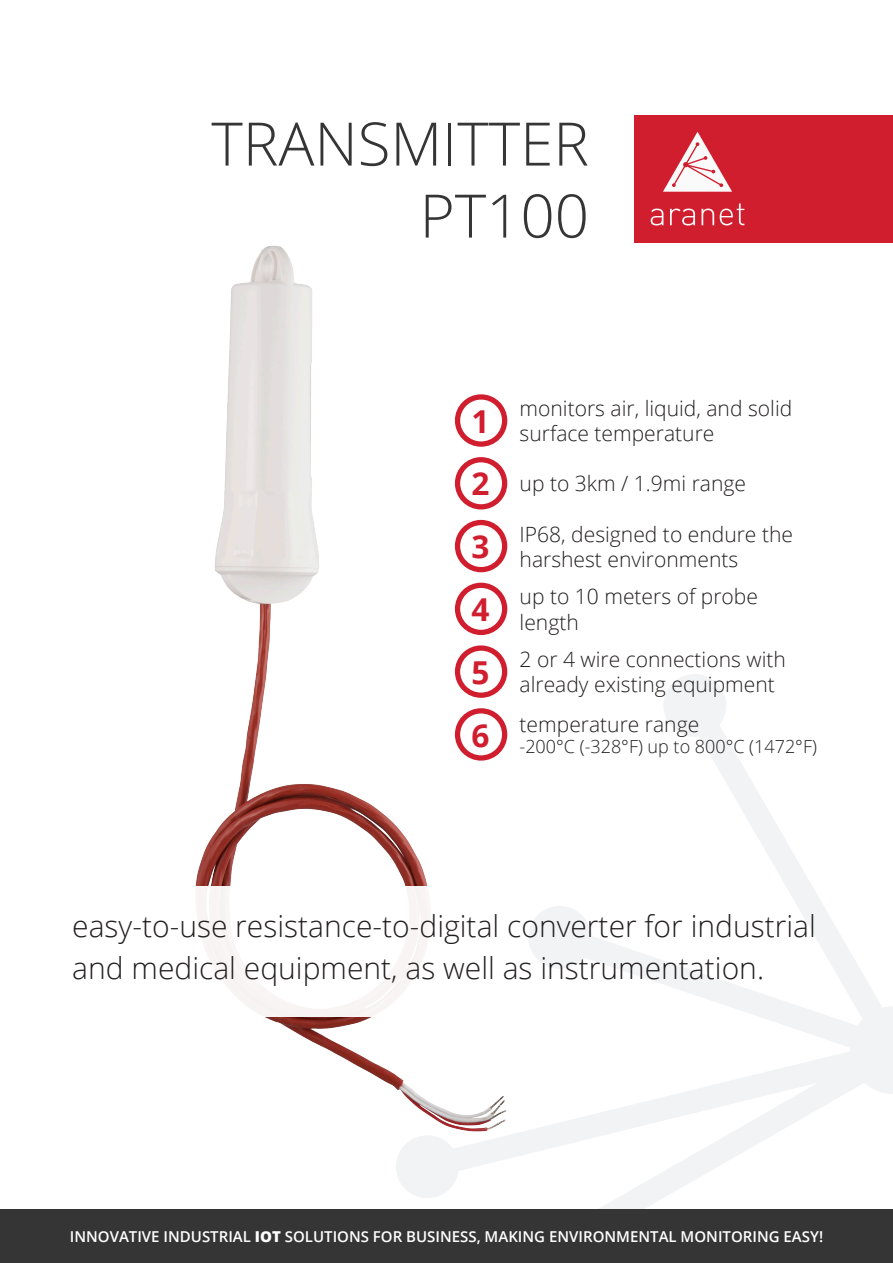
<style>
.page{position:relative;width:893px;height:1263px;background:#fff}
.page>*{position:absolute;margin:0;border:0;box-sizing:border-box;transform-origin:0 0}
.t1{font:300 60px/72px "Open Sans";color:#363536;text-align:right}
.t2{font:700 31.65px "Open Sans";color:#d01e2e}
.t3{font:300 30px/42px "Open Sans";color:#231f20}
.Paragraph_Style_1{font:300 21px/25.2px "Open Sans";color:#231f20}
.Paragraph_Style_1-2{font:300 18px "Open Sans";color:#231f20}
.t4{font:600 15px "Open Sans";color:#fff}
.s1{font-weight:800}
</style>
<div class="page">
<svg style="left:264px;top:674px;width:629px;height:536px"></svg>
<img style="left:195px;top:245px;width:356px;height:934px">
<div style="left:634px;top:115px;width:127px;height:127px;background:#d01e2e"></div>
<svg style="left:651px;top:209px;width:12px;height:16px"></svg>
<svg style="left:670px;top:209px;width:25px;height:16px"></svg>
<svg style="left:701px;top:209px;width:13px;height:16px"></svg>
<svg style="left:720px;top:203px;width:24px;height:22px"></svg>
<svg style="left:663px;top:132px;width:69px;height:60px"></svg>
<div style="left:759px;top:115px;width:134px;height:127px;background:#d01e2e"></div>
<div style="left:145px;top:886px;width:301px;height:130px;background:#fff"></div>
<div style="left:0;top:1210px;width:893px;height:53px;background:#363536"></div>
<div style="left:455px;top:394px;width:52px;height:53px;border:5px solid #d01e2e;border-radius:50%"></div>
<div style="left:455px;top:457px;width:52px;height:52px;border:5px solid #d01e2e;border-radius:50%"></div>
<div style="left:455px;top:520px;width:52px;height:52px;border:5px solid #d01e2e;border-radius:50%"></div>
<div style="left:455px;top:583px;width:52px;height:52px;border:5px solid #d01e2e;border-radius:50%"></div>
<div style="left:455px;top:645px;width:52px;height:53px;border:5px solid #d01e2e;border-radius:50%"></div>
<div style="left:455px;top:708px;width:52px;height:53px;border:5px solid #d01e2e;border-radius:50%"></div>
<p class="t1" style="left:211px;top:106px;width:379px">TRANSMITTER<br>PT100</p>
<p class="t2" style="left:471px;top:399px;width:20px">1</p>
<p class="t2" style="left:471px;top:461px;width:20px">2</p>
<p class="t2" style="left:471px;top:524px;width:20px">3</p>
<p class="t2" style="left:471px;top:587px;width:20px">4</p>
<p class="t2" style="left:471px;top:650px;width:20px">5</p>
<p class="t2" style="left:471px;top:713px;width:20px">6</p>
<p class="Paragraph_Style_1" style="left:520px;top:395px;width:274px">monitors air, liquid, and solid surface temperature</p>
<p class="Paragraph_Style_1" style="left:520px;top:471px;width:228px">up to 3km / 1.9mi range</p>
<p class="Paragraph_Style_1" style="left:520px;top:521px;width:275px">IP68, designed to endure the harshest environments</p>
<p class="Paragraph_Style_1" style="left:520px;top:583px;width:240px">up to 10 meters of probe length</p>
<p class="Paragraph_Style_1" style="left:520px;top:646px;width:268px">2 or 4 wire connections with already existing equipment</p>
<p class="Paragraph_Style_1" style="left:520px;top:711px;width:181px">temperature range</p>
<p class="Paragraph_Style_1-2" style="left:520px;top:734px;width:299px">-200°C (-328°F) up to 800°C (1472°F)</p>
<p class="t3" style="left:72px;top:904px;width:745px">easy-to-use resistance-to-digital converter for industrial and medical equipment, as well as instrumentation.</p>
<p class="t4" style="left:70px;top:1226px;width:755px">INNOVATIVE INDUSTRIAL <span class="s1">IOT</span> SOLUTIONS FOR BUSINESS, MAKING ENVIRONMENTAL MONITORING EASY!</p>
</div>
